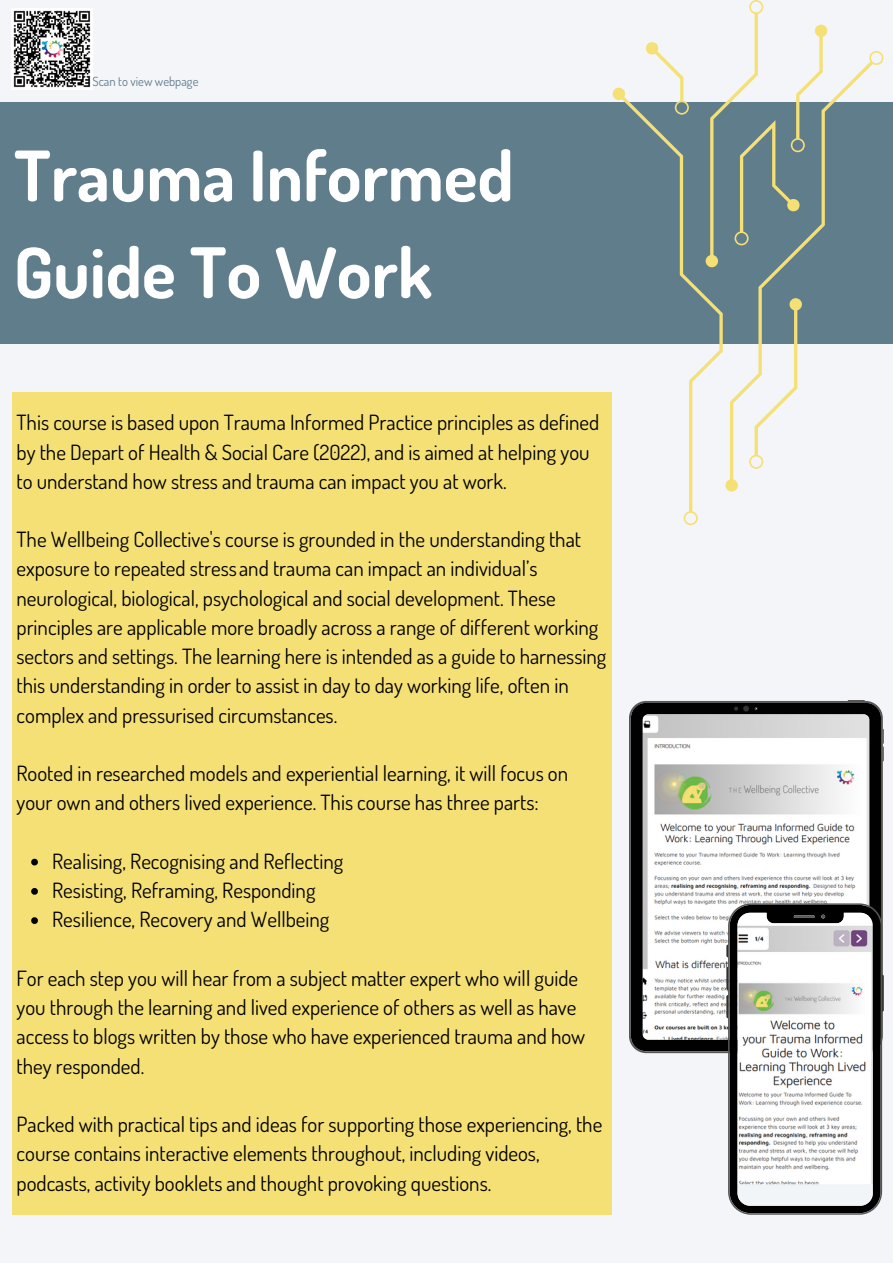
<style>
.page{position:relative;width:893px;height:1264px;background:#fff}
.page>*{position:absolute;margin:0;border:0;box-sizing:border-box;transform-origin:0 0}
.t1{font:700 69.75px/96.6px "Dosis";color:#fff}
.t2{font:21px/29.2px "Dosis";color:#000}
.t3{font:12.6px "Dosis";color:#607d8b}
</style>
<div class="page">
<div style="left:0;top:0;width:892px;height:1262px;background:#f3f5f9"></div>
<div style="left:0;top:102px;width:892px;height:241px;background:#607d8b"></div>
<svg style="left:612px;top:87px;width:110px;height:438px"></svg>
<svg style="left:725px;top:51px;width:159px;height:440px"></svg>
<svg style="left:749px;top:298px;width:52px;height:171px"></svg>
<svg style="left:645px;top:42px;width:43px;height:73px"></svg>
<svg style="left:705px;top:0;width:122px;height:267px"></svg>
<div style="left:12px;top:392px;width:600px;height:822px;background:#f4e075"></div>
<svg style="left:629px;top:701px;width:253px;height:352px;background:#171718"></svg>
<img style="left:642px;top:714px;width:227px;height:325px;border-radius:5px">
<svg style="left:734px;top:705px;width:23px;height:6px"></svg>
<svg style="left:882px;top:728px;width:1px;height:33px"></svg>
<svg style="left:847px;top:700px;width:17px;height:1px"></svg>
<svg style="left:726px;top:944px;width:2px;height:13px"></svg>
<svg style="left:726px;top:966px;width:2px;height:52px"></svg>
<svg style="left:882px;top:974px;width:1px;height:37px"></svg>
<svg style="left:728px;top:903px;width:154px;height:311px"></svg>
<img style="left:12px;top:9px;width:81px;height:81px">
<svg style="left:31px;top:858px;width:7px;height:7px"></svg>
<svg style="left:31px;top:888px;width:7px;height:6px"></svg>
<svg style="left:31px;top:917px;width:7px;height:7px"></svg>
<p class="t3" style="left:92px;top:73px;width:107px">Scan to view webpage</p>
<p class="t1" style="left:14px;top:126px;width:501px">Trauma Informed<br>Guide To Work</p>
<p class="t2" style="left:17px;top:407px;width:584px">This course is based upon Trauma Informed Practice principles as defined by the Depart of Health &amp; Social Care (2022), and is aimed at helping you to understand how stress and trauma can impact you at work.</p>
<p class="t2" style="left:17px;top:524px;width:591px">The Wellbeing Collective's course is grounded in the understanding that exposure to repeated stressand trauma can impact an individual’s neurological, biological, psychological and social development. These principles are applicable more broadly across a range of different working sectors and settings. The learning here is intended as a guide to harnessing this understanding in order to assist in day to day working life, often in complex and pressurised circumstances.</p>
<p class="t2" style="left:17px;top:758px;width:553px">Rooted in researched models and experiential learning, it will focus on your own and others lived experience. This course has three parts:</p>
<p class="t2" style="left:52px;top:846px;width:292px">Realising, Recognising and Reflecting</p>
<p class="t2" style="left:52px;top:875px;width:265px">Resisting, Reframing, Responding</p>
<p class="t2" style="left:52px;top:904px;width:278px">Resilience, Recovery and Wellbeing</p>
<p class="t2" style="left:17px;top:962px;width:570px">For each step you will hear from a subject matter expert who will guide you through the learning and lived experience of others as well as have access to blogs written by those who have experienced trauma and how they responded.</p>
<p class="t2" style="left:17px;top:1109px;width:587px">Packed with practical tips and ideas for supporting those experiencing, the course contains interactive elements throughout, including videos, podcasts, activity booklets and thought provoking questions.</p>
</div>
